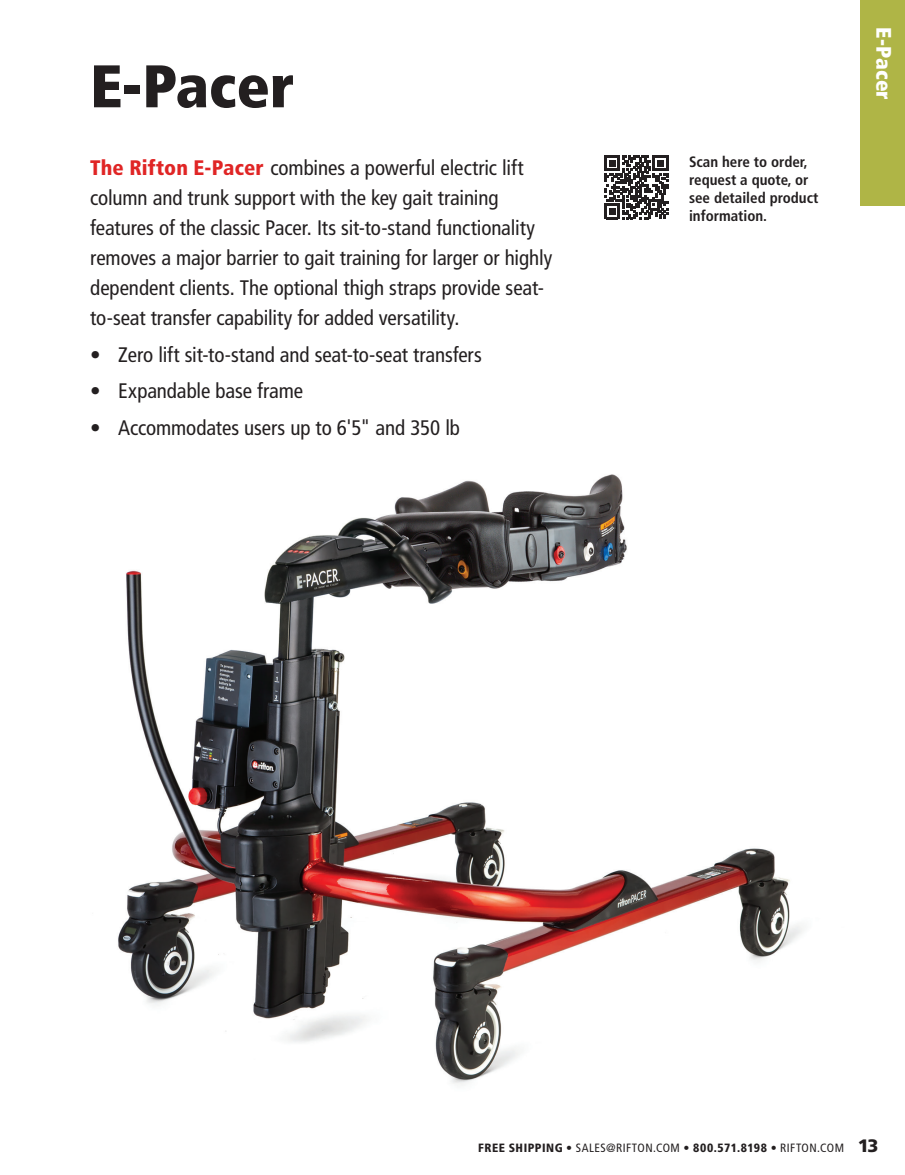
<style>
.page{position:relative;width:905px;height:1175px;background:#fff}
.page>*{position:absolute;margin:0;border:0;box-sizing:border-box;transform-origin:0 0}
.A_Head_Product_Name{font:900 condensed 60px "Frutiger LT Std";color:#231f20}
.Copy_Product_Intro{font:condensed 21px/30px "Frutiger LT Std";letter-spacing:-.005em;color:#231f20}
.t1{font:900 condensed 21px "Frutiger LT Std";color:#fff}
.t2{font:900 18px "Frutiger LT Std";color:#231f20}
.QR_code_copy_Product_Intro{font:700 condensed 15px/18px "Frutiger LT Std";color:#231f20}
.t3{font:900 condensed 12px "Frutiger LT Std";letter-spacing:.045em;color:#231f20}
.s1{font-weight:900;color:#e02525}
.s2{font-weight:400}
</style>
<div class="page">
<div style="left:860px;top:0;width:44px;height:206px;background:#afb546"></div>
<img style="left:118px;top:474px;width:685px;height:611px">
<svg style="left:604px;top:156px;width:64px;height:63px"></svg>
<p class="A_Head_Product_Name" style="left:90px;top:50px;width:206px">E-Pacer</p>
<p class="Copy_Product_Intro" style="left:90px;top:153px;width:435px"><span class="s1">The Rifton E-Pacer</span> combines a powerful electric lift</p>
<p class="Copy_Product_Intro" style="left:90px;top:183px;width:463px">column and trunk support with the key gait training features of the classic Pacer. Its sit-to-stand functionality removes a major barrier to gait training for larger or highly dependent clients. The optional thigh straps provide seat&shy;to-seat transfer capability for added versatility.</p>
<p class="Copy_Product_Intro" style="left:90px;top:339px;width:393px">• Zero lift sit-to-stand and seat-to-seat transfers</p>
<p class="Copy_Product_Intro" style="left:90px;top:376px;width:214px">• Expandable base frame</p>
<p class="Copy_Product_Intro" style="left:90px;top:413px;width:371px">• Accommodates users up to 6'5" and 350 lb</p>
<p class="QR_code_copy_Product_Intro" style="left:689px;top:152px;width:131px">Scan here to order, request a quote, or see detailed product information.</p>
<p class="t1" style="left:896px;top:27px;width:74px;rotate:90deg">E-Pacer</p>
<p class="t3" style="left:478px;top:1140px;width:367px">FREE SHIPPING • <span class="s2">SALES@RIFTON.COM</span> • 800.571.8198 • <span class="s2">RIFTON.COM</span></p>
<p class="t2" style="left:857px;top:1134px;width:22px">13</p>
</div>
